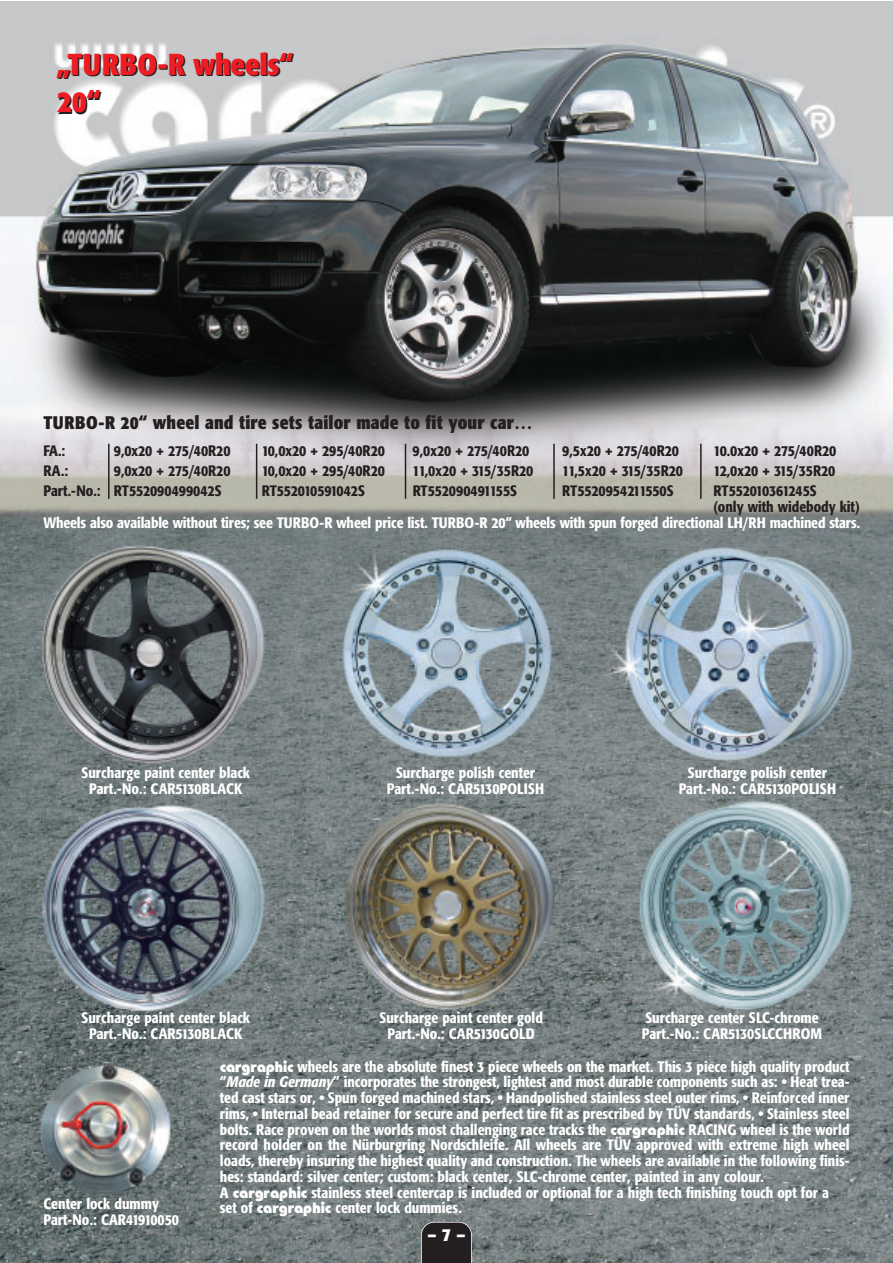
<style>
.page{position:relative;width:893px;height:1263px;background:#fff}
.page>*{position:absolute;margin:0;border:0;box-sizing:border-box;transform-origin:0 0}
.t1{font:700 30px/37.5px "Formata Condensed BQ";color:#ee1d23}
.t2{font:700 18.45px "Formata Condensed BQ";letter-spacing:.01em;color:#231f20}
.t3{font:700 18px "Formata Condensed BQ";color:#fff}
.t4{font:500 15px/15.8px "Formata Condensed BQ";color:#fff;text-align:center}
.t5{font:500 15px/15.8px "Formata Condensed BQ";color:#231f20}
.s1{font-size:18px}
.s2{font-family:"Bauhaus";font-weight:800}
.s3{font-style:italic}
</style>
<div class="page">
<img style="left:0;top:1px;width:892px;height:1262px">
<svg style="left:421px;top:1222px;width:51px;height:41px;background:#2f2b2c"></svg>
<hr style="left:108px;top:444px;width:2px;height:55px;background:#231f20">
<hr style="left:256px;top:444px;width:1px;height:55px;background:#231f20">
<hr style="left:405px;top:444px;width:1px;height:55px;background:#231f20">
<hr style="left:553px;top:444px;width:2px;height:55px;background:#231f20">
<hr style="left:700px;top:444px;width:2px;height:55px;background:#231f20">
<h1 class="t1" style="left:57px;top:48px;width:238px">„TURBO-R wheels“<br>20“</h1>
<p class="t2" style="left:43px;top:415px;width:491px"><span class="s1">TURBO-R 20</span>“ wheel and tire sets tailor made to fit your car…</p>
<p class="t5" style="left:43px;top:445px;width:23px">FA.:</p>
<p class="t5" style="left:114px;top:445px;width:118px">9,0x20 + 275/40R20</p>
<p class="t5" style="left:262px;top:445px;width:125px">10,0x20 + 295/40R20</p>
<p class="t5" style="left:413px;top:445px;width:118px">9,0x20 + 275/40R20</p>
<p class="t5" style="left:562px;top:445px;width:118px">9,5x20 + 275/40R20</p>
<p class="t5" style="left:714px;top:445px;width:124px">10.0x20 + 275/40R20</p>
<p class="t5" style="left:43px;top:465px;width:26px">RA.:</p>
<p class="t5" style="left:114px;top:465px;width:118px">9,0x20 + 275/40R20</p>
<p class="t5" style="left:262px;top:465px;width:125px">10,0x20 + 295/40R20</p>
<p class="t5" style="left:413px;top:465px;width:122px">11,0x20 + 315/35R20</p>
<p class="t5" style="left:562px;top:465px;width:122px">11,5x20 + 315/35R20</p>
<p class="t5" style="left:714px;top:465px;width:123px">12,0x20 + 315/35R20</p>
<p class="t5" style="left:43px;top:485px;width:180px">Part.-No.: RT552090499042S</p>
<p class="t5" style="left:262px;top:485px;width:105px">RT552010591042S</p>
<p class="t5" style="left:413px;top:485px;width:106px">RT552090491155S</p>
<p class="t5" style="left:562px;top:485px;width:113px">RT5520954211550S</p>
<p class="t5" style="left:713px;top:485px;width:148px">RT552010361245S<br>(only with widebody kit)</p>
<p class="t4" style="left:43px;top:516px;width:818px">Wheels also available without tires; see TURBO-R wheel price list. TURBO-R 20“ wheels with spun forged directional LH/RH machined stars.</p>
<p class="t4" style="left:82px;top:766px;width:170px">Surcharge paint center black<br>Part.-No.: CAR5130BLACK</p>
<p class="t4" style="left:387px;top:766px;width:159px">Surcharge polish center<br>Part.-No.: CAR5130POLISH</p>
<p class="t4" style="left:679px;top:766px;width:159px">Surcharge polish center<br>Part.-No.: CAR5130POLISH</p>
<p class="t4" style="left:82px;top:1011px;width:170px">Surcharge paint center black<br>Part.-No.: CAR5130BLACK</p>
<p class="t4" style="left:379px;top:1011px;width:165px">Surcharge paint center gold<br>Part.-No.: CAR5130GOLD</p>
<p class="t4" style="left:642px;top:1011px;width:182px;text-align:left">Surcharge center SLC-chrome<br>Part.-No.: CAR5130SLCCHROM</p>
<p class="t4" style="left:44px;top:1198px;width:137px;text-align:left">Center lock dummy<br>Part-No.: CAR41910050</p>
<p class="t4" style="left:220px;top:1060px;width:631px;text-align:left"><span class="s2">cargraphic</span> wheels are the absolute finest 3 piece wheels on the market. This 3 piece high quality product ‘’<span class="s3">Made in Germany</span>’’ incorporates the strongest, lightest and most durable components such as: • Heat trea&shy;ted cast stars or, • Spun forged machined stars, • Handpolished stainless steel outer rims, • Reinforced inner rims, • Internal bead retainer for secure and perfect tire fit as prescribed by TÜV standards, • Stainless steel bolts. Race proven on the worlds most challenging race tracks the <span class="s2">cargraphic</span> RACING wheel is the world record holder on the Nürburgring Nordschleife. All wheels are TÜV approved with extreme high wheel loads, thereby insuring the highest quality and construction. The wheels are available in the following finis&shy;hes: standard: silver center; custom: black center, SLC-chrome center, painted in any colour.<br>A <span class="s2">cargraphic</span> stainless steel centercap is included or optional for a high tech finishing touch opt for a set of <span class="s2">cargraphic</span> center lock dummies.</p>
<p class="t3" style="left:428px;top:1227px;width:39px">– 7 –</p>
</div>
